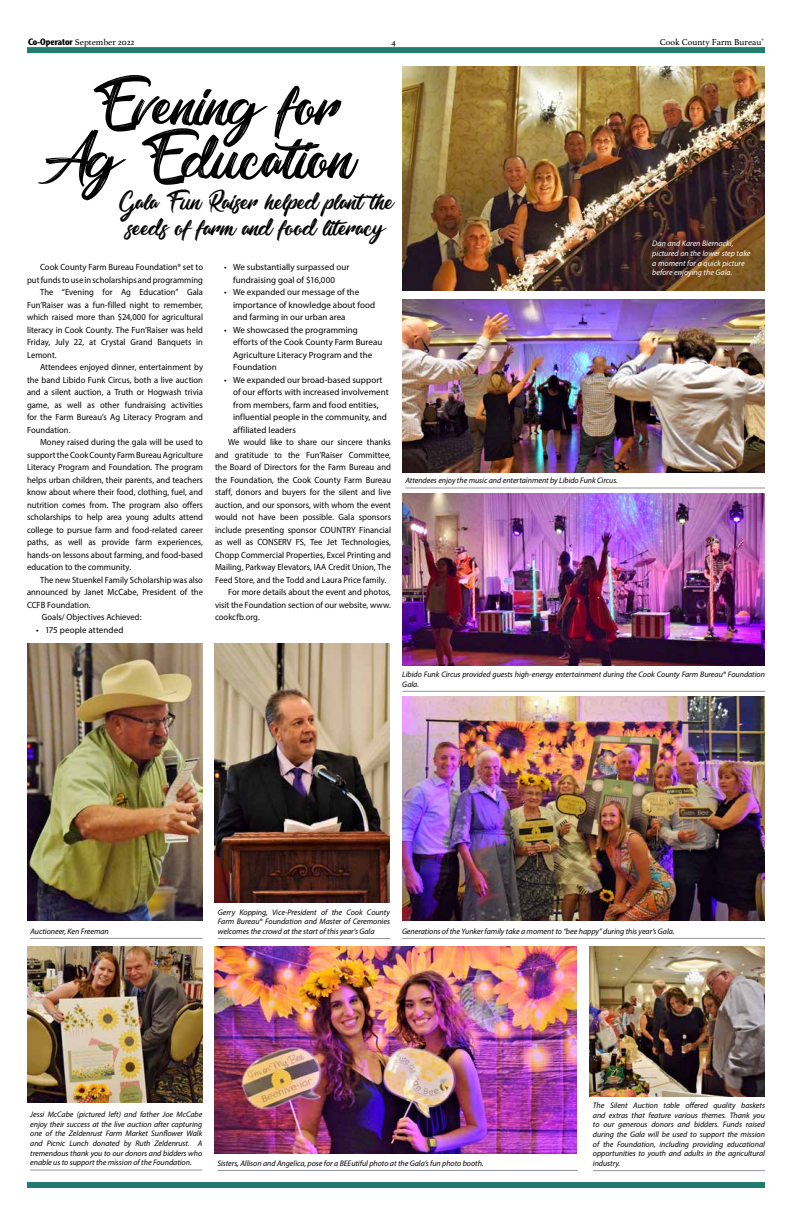
<style>
.page{position:relative;width:792px;height:1224px;background:#fff}
.page>*{position:absolute;margin:0;border:0;box-sizing:border-box;transform-origin:0 0}
.t1{font:57.7px/53.3px "Barbershop in Thailand";letter-spacing:-.03em;color:#000;text-align:center;scale:.95 1}
.t2{font:23px/26px "Barbershop in Thailand";letter-spacing:-.03em;color:#000;text-align:center;scale:.95 1}
.t3{font:9px "Myriad Pro";letter-spacing:.005em;color:#000;scale:.95 1}
.t4{font:9px/12.5px "Myriad Pro";letter-spacing:.005em;color:#000}
.t5{font:9px "Athelas";color:#000}
.t6{font:italic 8px/9.6px "Myriad Pro";letter-spacing:-.005em;color:#000;text-align:justify}
.t7{font:italic 8px/9.6px "Myriad Pro";color:#fff}
.s1{font-family:"Clearface Gothic LH";font-weight:700}
</style>
<div class="page">
<div style="left:27px;top:47px;width:738px;height:6px;background:#1f7c6f"></div>
<div style="left:27px;top:1182px;width:738px;height:6px;background:#1f7c6f"></div>
<img style="left:402px;top:66px;width:363px;height:225px">
<img style="left:214px;top:947px;width:363px;height:207px">
<hr style="left:217px;top:1170px;width:361px;height:1px;background:#939598">
<hr style="left:30px;top:1170px;width:172px;height:1px;background:#939598">
<hr style="left:593px;top:1170px;width:172px;height:1px;background:#939598">
<img style="left:27px;top:947px;width:175px;height:155px">
<hr style="left:30px;top:938px;width:173px;height:1px;background:#939598">
<hr style="left:218px;top:938px;width:172px;height:1px;background:#939598">
<img style="left:27px;top:644px;width:175px;height:277px">
<img style="left:215px;top:644px;width:175px;height:259px">
<img style="left:590px;top:947px;width:175px;height:149px">
<hr style="left:402px;top:691px;width:363px;height:1px;background:#939598">
<img style="left:402px;top:493px;width:363px;height:173px">
<hr style="left:405px;top:488px;width:360px;height:1px;background:#939598">
<img style="left:402px;top:299px;width:363px;height:173px">
<hr style="left:402px;top:938px;width:363px;height:1px;background:#939598">
<img style="left:402px;top:696px;width:363px;height:225px">
<p class="t5" style="left:28px;top:35px;width:108px"><span class="s1">Co-Operator</span> September 2022</p>
<p class="t5" style="left:392px;top:35px;width:6px">4</p>
<p class="t5" style="left:660px;top:35px;width:105px">Cook County Farm Bureau<sup>®</sup></p>
<h1 class="t1" style="left:34px;top:77px;width:358px">Evening for<br>Ag Education’</h1>
<h2 class="t2" style="left:119px;top:188px;width:292px">Gala Fun’Raiser helped plant the seeds of farm and food literacy</h2>
<p class="t3" style="left:40px;top:262px;width:173px">Cook County Farm Bureau Foundation® set to</p>
<p class="t3" style="left:27px;top:274px;width:187px">put funds to use in scholarships and programming</p>
<p class="t3" style="left:40px;top:287px;width:173px">The “Evening for Ag Education” Gala</p>
<p class="t3" style="left:27px;top:299px;width:187px">Fun’Raiser was a fun-filled night to remember,</p>
<p class="t3" style="left:27px;top:312px;width:187px">which raised more than $24,000 for agricultural</p>
<p class="t3" style="left:27px;top:324px;width:187px">literacy in Cook County. The Fun’Raiser was held</p>
<p class="t3" style="left:27px;top:337px;width:187px">Friday, July 22, at Crystal Grand Banquets in</p>
<p class="t3" style="left:27px;top:349px;width:33px">Lemont.</p>
<p class="t3" style="left:40px;top:362px;width:173px">Attendees enjoyed dinner, entertainment by</p>
<p class="t3" style="left:27px;top:374px;width:187px">the band Libido Funk Circus, both a live auction</p>
<p class="t3" style="left:27px;top:387px;width:187px">and a silent auction, a Truth or Hogwash trivia</p>
<p class="t3" style="left:27px;top:399px;width:187px">game, as well as other fundraising activities</p>
<p class="t3" style="left:27px;top:412px;width:187px">for the Farm Bureau’s Ag Literacy Program and</p>
<p class="t3" style="left:27px;top:424px;width:47px">Foundation.</p>
<p class="t3" style="left:40px;top:437px;width:173px">Money raised during the gala will be used to</p>
<p class="t3" style="left:27px;top:449px;width:187px">support the Cook County Farm Bureau Agriculture</p>
<p class="t3" style="left:27px;top:462px;width:187px">Literacy Program and Foundation. The program</p>
<p class="t3" style="left:27px;top:474px;width:187px">helps urban children, their parents, and teachers</p>
<p class="t3" style="left:27px;top:487px;width:187px">know about where their food, clothing, fuel, and</p>
<p class="t3" style="left:27px;top:499px;width:187px">nutrition comes from. The program also offers</p>
<p class="t3" style="left:27px;top:512px;width:187px">scholarships to help area young adults attend</p>
<p class="t3" style="left:27px;top:524px;width:187px">college to pursue farm and food-related career</p>
<p class="t3" style="left:27px;top:537px;width:187px">paths, as well as provide farm experiences,</p>
<p class="t3" style="left:27px;top:549px;width:187px">hands-on lessons about farming, and food-based</p>
<p class="t3" style="left:27px;top:562px;width:111px">education to the community.</p>
<p class="t3" style="left:40px;top:574px;width:173px">The new Stuenkel Family Scholarship was also</p>
<p class="t3" style="left:27px;top:587px;width:187px">announced by Janet McCabe, President of the</p>
<p class="t3" style="left:27px;top:599px;width:69px">CCFB Foundation.</p>
<p class="t3" style="left:42px;top:612px;width:106px">Goals/ Objectives Achieved:</p>
<p class="t4" style="left:36px;top:623px;width:89px">• 175 people attended</p>
<p class="t4" style="left:224px;top:261px;width:127px;text-align:center">• We substantially surpassed our fundraising goal of $16,000</p>
<p class="t4" style="left:233px;top:286px;width:144px;text-indent:-9px">• We expanded our message of the importance of knowledge about food and farming in our urban area</p>
<p class="t4" style="left:233px;top:323px;width:151px;text-indent:-9px">• We showcased the programming efforts of the Cook County Farm Bureau<br>Agriculture Literacy Program and the<br>Foundation</p>
<p class="t4" style="left:224px;top:373px;width:160px">• We expanded our broad-based support</p>
<p class="t4" style="left:233px;top:386px;width:157px">of our efforts with increased involvement</p>
<p class="t4" style="left:233px;top:398px;width:147px">from members, farm and food entities,</p>
<p class="t4" style="left:233px;top:411px;width:155px">influential people in the community, and</p>
<p class="t4" style="left:233px;top:423px;width:64px">affiliated leaders</p>
<p class="t3" style="left:228px;top:437px;width:173px">We would like to share our sincere thanks</p>
<p class="t3" style="left:215px;top:449px;width:187px">and gratitude to the Fun’Raiser Committee,</p>
<p class="t3" style="left:215px;top:462px;width:187px">the Board of Directors for the Farm Bureau and</p>
<p class="t3" style="left:215px;top:474px;width:187px">the Foundation, the Cook County Farm Bureau</p>
<p class="t3" style="left:215px;top:487px;width:187px">staff, donors and buyers for the silent and live</p>
<p class="t3" style="left:215px;top:499px;width:187px">auction, and our sponsors, with whom the event</p>
<p class="t3" style="left:215px;top:512px;width:187px">would not have been possible. Gala sponsors</p>
<p class="t3" style="left:215px;top:524px;width:187px">include presenting sponsor COUNTRY Financial</p>
<p class="t3" style="left:215px;top:537px;width:187px">as well as CONSERV FS, Tee Jet Technologies,</p>
<p class="t3" style="left:215px;top:549px;width:187px">Chopp Commercial Properties, Excel Printing and</p>
<p class="t3" style="left:215px;top:562px;width:187px">Mailing, Parkway Elevators, IAA Credit Union, The</p>
<p class="t3" style="left:215px;top:574px;width:182px">Feed Store, and the Todd and Laura Price family.</p>
<p class="t3" style="left:228px;top:587px;width:173px">For more details about the event and photos,</p>
<p class="t3" style="left:215px;top:599px;width:187px">visit the Foundation section of our website, www.</p>
<p class="t3" style="left:215px;top:612px;width:49px">cookcfb.org.</p>
<p class="t6" style="left:405px;top:476px;width:214px">Attendees enjoy the music and entertainment by Libido Funk Circus.</p>
<p class="t7" style="left:652px;top:239px;width:100px">Dan and Karen Biernacki, pictured on the lower step take a moment for a quick picture before enjoying the Gala.</p>
<p class="t6" style="left:30px;top:926px;width:80px">Auctioneer, Ken Freeman</p>
<p class="t6" style="left:402px;top:669px;width:364px">Libido Funk Circus provided guests high-energy entertainment during the Cook County Farm Bureau® Foundation<br>Gala.</p>
<p class="t6" style="left:218px;top:907px;width:174px">Gerry Kopping, Vice-President of the Cook County Farm Bureau® Foundation and Master of Ceremonies welcomes the crowd at the start of this year’s Gala</p>
<p class="t6" style="left:402px;top:926px;width:274px">Generations of the Yunker family take a moment to “bee happy” during this year’s Gala.</p>
<p class="t6" style="left:30px;top:1110px;width:174px">Jessi McCabe (pictured left) and father Joe McCabe enjoy their success at the live auction after capturing one of the Zeldenrust Farm Market Sunflower Walk and Picnic Lunch donated by Ruth Zeldenrust. A tremendous thank you to our donors and bidders who enable us to support the mission of the Foundation.</p>
<p class="t6" style="left:593px;top:1101px;width:174px">The Silent Auction table offered quality baskets and extras that feature various themes. Thank you to our generous donors and bidders. Funds raised during the Gala will be used to support the mission of the Foundation, including providing educational opportunities to youth and adults in the agricultural industry.</p>
<p class="t6" style="left:217px;top:1158px;width:268px">Sisters, Allison and Angelica, pose for a BEEutiful photo at the Gala’s fun photo booth.</p>
</div>
